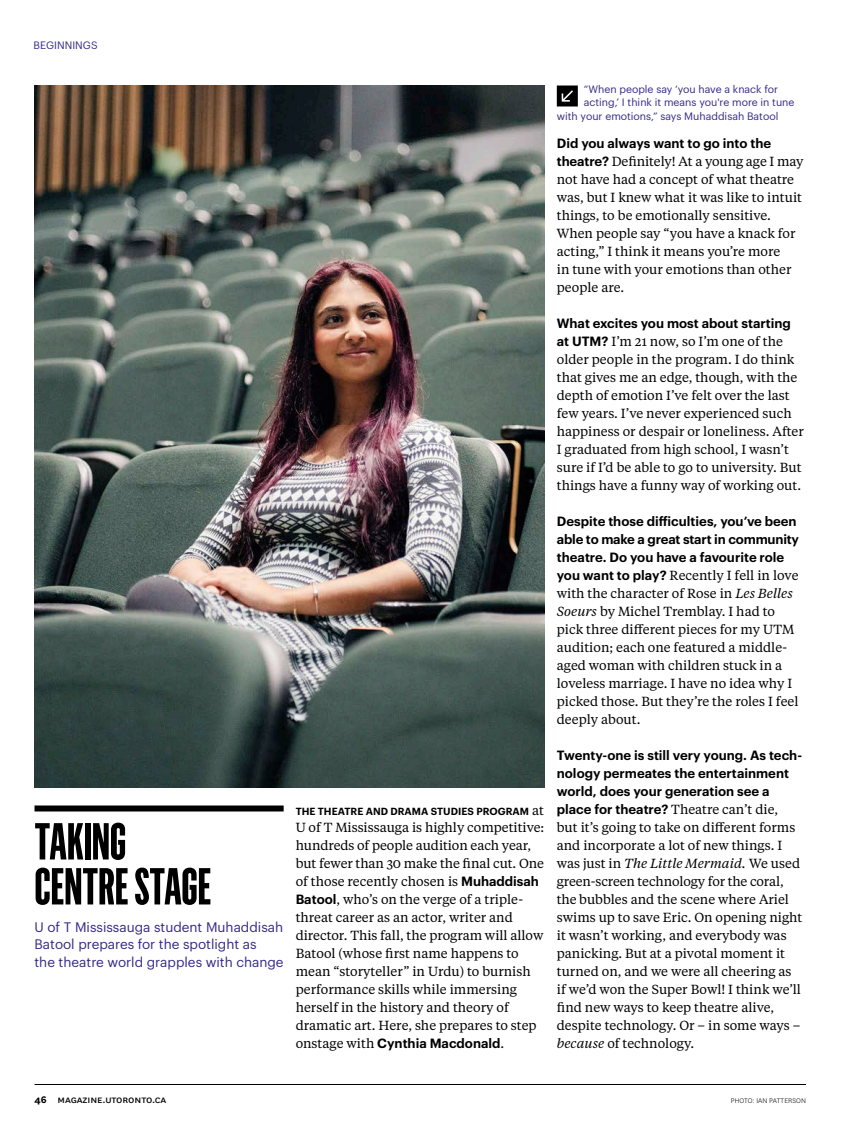
<style>
.page{position:relative;width:851px;height:1134px;background:#fff}
.page>*{position:absolute;margin:0;border:0;box-sizing:border-box;transform-origin:0 0}
.t1{font:700 51px/45px "Flama Ultracondensed";color:#000}
.t2{font:13.5px/18px "Graphik";color:#352985}
.t3{font:13.2px/18px "Tiempos Text";color:#000}
.t4{font:600 13.2px/18px "Graphik";color:#000}
.t5{font:11.25px "National";letter-spacing:-.01em;color:#000}
.t6{font:10.5px "Graphik";color:#352985}
.t7{font:600 10.2px "Graphik";letter-spacing:.005em;color:#000}
.t8{font:300 7.8px "National";letter-spacing:.01em;color:#000}
.s1{font-family:"Tiempos Text";font-weight:400;font-size:13.2px}
.s2{font-family:"Graphik";font-weight:600}
.s3{font-family:"Tiempos Text";font-weight:400}
.s4{font-style:italic}
.s5{font-weight:700}
</style>
<div class="page">
<img style="left:34px;top:86px;width:510px;height:702px">
<div style="left:34px;top:806px;width:250px;height:6px;background:#000"></div>
<svg style="left:556px;top:86px;width:22px;height:20px"></svg>
<hr style="left:34px;top:1084px;width:772px;height:1px;background:#000">
<p class="t6" style="left:34px;top:38px;width:66px">BEGINNINGS</p>
<h1 class="t1" style="left:34px;top:818px;width:178px">TAKING<br>CENTRE STAGE</h1>
<p class="t2" style="left:34px;top:916px;width:251px">U of T Mississauga student Muhaddisah<br>Batool prepares for the spotlight as<br>the theatre world grapples with change</p>
<p class="t7" style="left:296px;top:803px;width:250px">THE THEATRE AND DRAMA STUDIES PROGRAM <span class="s1">at</span></p>
<p class="t3" style="left:296px;top:818px;width:250px">U of T Mississauga is highly competitive: hundreds of people audition each year, but fewer than 30 make the final cut. One of those recently chosen is <span class="s2">Muhaddisah Batool</span>, who’s on the verge of a triple&shy;threat career as an actor, writer and director. This fall, the program will allow Batool (whose first name happens to mean “storyteller” in Urdu) to burnish performance skills while immersing herself in the history and theory of dramatic art. Here, she prepares to step</p>
<p class="t4" style="left:296px;top:1033px;width:210px"><span class="s3">onstage with</span> Cynthia Macdonald<span class="s3">.</span></p>
<p class="t6" style="left:584px;top:81px;width:196px">“When people say ‘you have a knack for</p>
<p class="t6" style="left:584px;top:95px;width:212px">acting,’ I think it means you're more in tune</p>
<p class="t6" style="left:557px;top:108px;width:223px">with your emotions,” says Muhaddisah Batool</p>
<p class="t4" style="left:557px;top:133px;width:216px">Did you always want to go into the</p>
<p class="t3" style="left:557px;top:152px;width:248px"><span class="s2">theatre?</span> Definitely! At a young age I may not have had a concept of what theatre was, but I knew what it was like to intuit things, to be emotionally sensitive.<br>When people say “you have a knack for acting,” I think it means you’re more<br>in tune with your emotions than other people are.</p>
<p class="t4" style="left:557px;top:313px;width:235px">What excites you most about starting</p>
<p class="t3" style="left:557px;top:332px;width:248px"><span class="s2">at UTM?</span> I’m 21 now, so I’m one of the older people in the program. I do think that gives me an edge, though, with the depth of emotion I’ve felt over the last few years. I’ve never experienced such happiness or despair or loneliness. After I graduated from high school, I wasn’t sure if I’d be able to go to university. But things have a funny way of working out.</p>
<p class="t4" style="left:557px;top:511px;width:244px">Despite those difficulties, you’ve been able to make a great start in community theatre. Do you have a favourite role</p>
<p class="t3" style="left:557px;top:566px;width:243px"><span class="s2">you want to play?</span> Recently I fell in love with the character of Rose in <span class="s4">Les Belles Soeurs</span> by Michel Tremblay. I had to pick three different pieces for my UTM audition; each one featured a middle&shy;aged woman with children stuck in a loveless marriage. I have no idea why I picked those. But they’re the roles I feel deeply about.</p>
<p class="t4" style="left:557px;top:745px;width:247px">Twenty-one is still very young. As tech&shy;nology permeates the entertainment world, does your generation see a place for theatre? <span class="s3">Theatre can’t die,</span></p>
<p class="t3" style="left:557px;top:818px;width:247px">but it’s going to take on different forms and incorporate a lot of new things. I was just in <span class="s4">The Little Mermaid.</span> We used green-screen technology for the coral, the bubbles and the scene where Ariel swims up to save Eric. On opening night it wasn’t working, and everybody was panicking. But at a pivotal moment it turned on, and we were all cheering as if we’d won the Super Bowl! I think we’ll find new ways to keep theatre alive, despite technology. Or – in some ways – <span class="s4">because</span> of technology.</p>
<p class="t5" style="left:34px;top:1092px;width:133px"><span class="s5">46</span> MAGAZINE.UTORONTO.CA</p>
<p class="t8" style="left:730px;top:1095px;width:77px">PHOTO: IAN PATTERSON</p>
</div>
